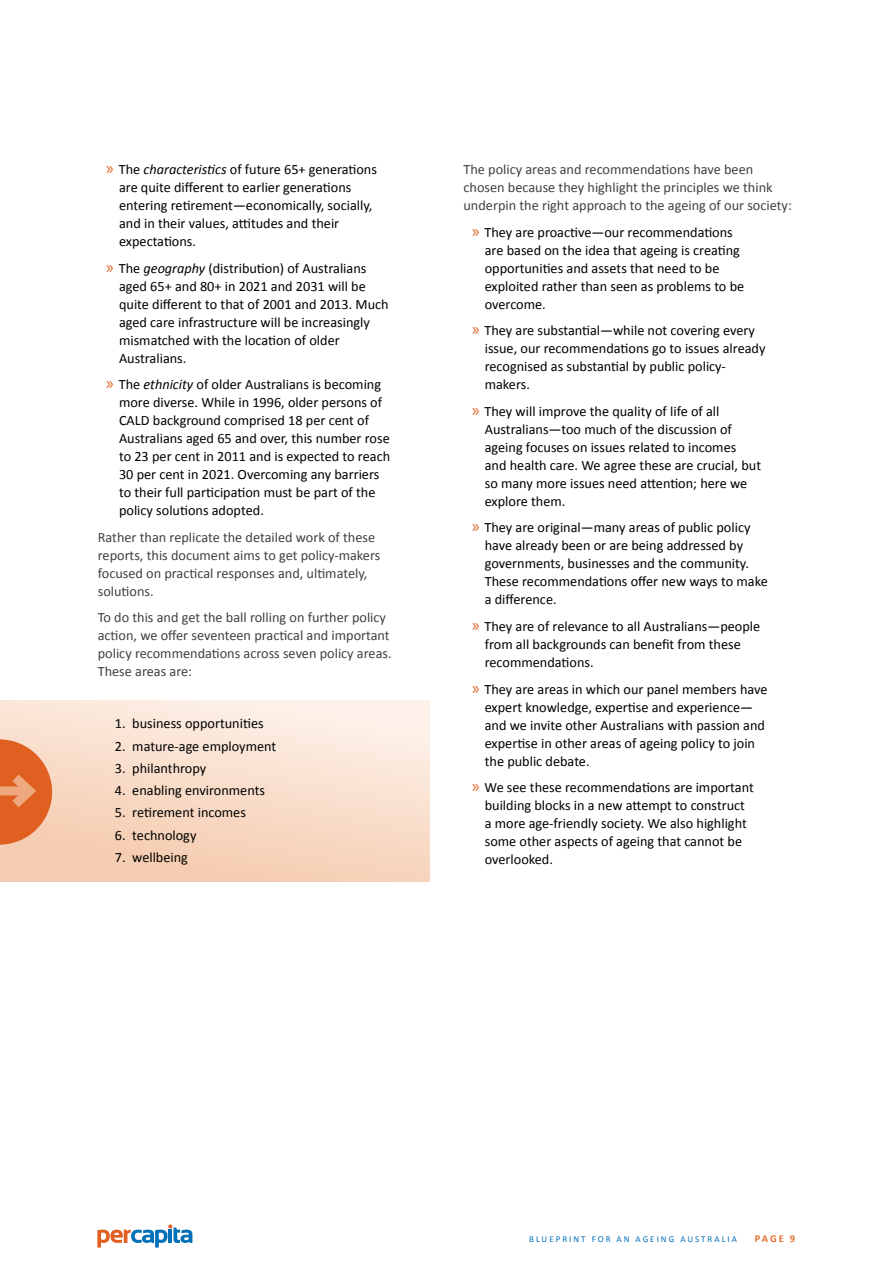
<style>
.page{position:relative;width:893px;height:1263px;background:#fff}
.page>*{position:absolute;margin:0;border:0;box-sizing:border-box;transform-origin:0 0}
.t1{font:14.25px/18px "Calibri";color:#000}
.t2{font:14.25px/18px "Calibri";color:#414042}
.t3{font:700 10.5px "Calibri";color:#e26f2f}
.t4{font:9px "Calibri";letter-spacing:.22em;color:#0070b9}
.s1{font-family:"Myriad Pro";font-size:18px;color:#df6020}
.s2{font-style:italic}
</style>
<div class="page">
<svg style="left:97px;top:1224px;width:95px;height:23px"></svg>
<div style="left:0;top:701px;width:429px;height:180px;background:linear-gradient(to bottom,#fcefe5,#f5cdb1)"></div>
<svg style="left:0;top:739px;width:52px;height:106px;background:#e5814c"></svg>
<p class="t1" style="left:119px;top:160px;width:259px;text-indent:-13px"><span class="s1">»</span> The <span class="s2">characteristics</span> of future 65+ generations are quite different to earlier generations entering retirement—economically, socially, and in their values, attitudes and their expectations.</p>
<p class="t1" style="left:119px;top:258px;width:271px;text-indent:-13px"><span class="s1">»</span> The <span class="s2">geography</span> (distribution) of Australians aged 65+ and 80+ in 2021 and 2031 will be quite different to that of 2001 and 2013. Much aged care infrastructure will be increasingly mismatched with the location of older Australians.</p>
<p class="t1" style="left:119px;top:375px;width:273px;text-indent:-13px"><span class="s1">»</span> The <span class="s2">ethnicity</span> of older Australians is becoming more diverse. While in 1996, older persons of CALD background comprised 18 per cent of Australians aged 65 and over, this number rose to 23 per cent in 2011 and is expected to reach 30 per cent in 2021. Overcoming any barriers to their full participation must be part of the policy solutions adopted.</p>
<p class="t2" style="left:98px;top:527px;width:284px">Rather than replicate the detailed work of these reports, this document aims to get policy-makers focused on practical responses and, ultimately, solutions.</p>
<p class="t2" style="left:98px;top:608px;width:295px">To do this and get the ball rolling on further policy action, we offer seventeen practical and important policy recommendations across seven policy areas.<br>These areas are:</p>
<p class="t1" style="left:115px;top:714px;width:150px">1. business opportunities</p>
<p class="t1" style="left:115px;top:736px;width:163px">2. mature-age employment</p>
<p class="t1" style="left:115px;top:758px;width:93px">3. philanthropy</p>
<p class="t1" style="left:115px;top:781px;width:152px">4. enabling environments</p>
<p class="t1" style="left:115px;top:803px;width:133px">5. retirement incomes</p>
<p class="t1" style="left:115px;top:825px;width:83px">6. technology</p>
<p class="t1" style="left:115px;top:847px;width:75px">7. wellbeing</p>
<p class="t2" style="left:463px;top:160px;width:330px">The policy areas and recommendations have been chosen because they highlight the principles we think underpin the right approach to the ageing of our society:</p>
<p class="t1" style="left:485px;top:222px;width:261px;text-indent:-13px"><span class="s1">»</span> They are proactive—our recommendations are based on the idea that ageing is creating opportunities and assets that need to be exploited rather than seen as problems to be overcome.</p>
<p class="t1" style="left:485px;top:321px;width:282px;text-indent:-13px"><span class="s1">»</span> They are substantial—while not covering every issue, our recommendations go to issues already recognised as substantial by public policy&shy;makers.</p>
<p class="t1" style="left:485px;top:401px;width:278px;text-indent:-13px"><span class="s1">»</span> They will improve the quality of life of all Australians—too much of the discussion of ageing focuses on issues related to incomes and health care. We agree these are crucial, but so many more issues need attention; here we explore them.</p>
<p class="t1" style="left:485px;top:518px;width:285px;text-indent:-13px"><span class="s1">»</span> They are original—many areas of public policy have already been or are being addressed by governments, businesses and the community.<br>These recommendations offer new ways to make a difference.</p>
<p class="t1" style="left:485px;top:617px;width:277px;text-indent:-13px"><span class="s1">»</span> They are of relevance to all Australians—people from all backgrounds can benefit from these recommendations.</p>
<p class="t1" style="left:485px;top:679px;width:284px;text-indent:-13px"><span class="s1">»</span> They are areas in which our panel members have expert knowledge, expertise and experience— and we invite other Australians with passion and expertise in other areas of ageing policy to join the public debate.</p>
<p class="t1" style="left:485px;top:778px;width:271px;text-indent:-13px"><span class="s1">»</span> We see these recommendations are important building blocks in a new attempt to construct a more age-friendly society. We also highlight some other aspects of ageing that cannot be overlooked.</p>
<p class="t4" style="left:529px;top:1233px;width:209px">BLUEPRINT FOR AN AGEING AUSTRALIA</p>
<p class="t3" style="left:755px;top:1232px;width:42px">PAGE 9</p>
</div>
